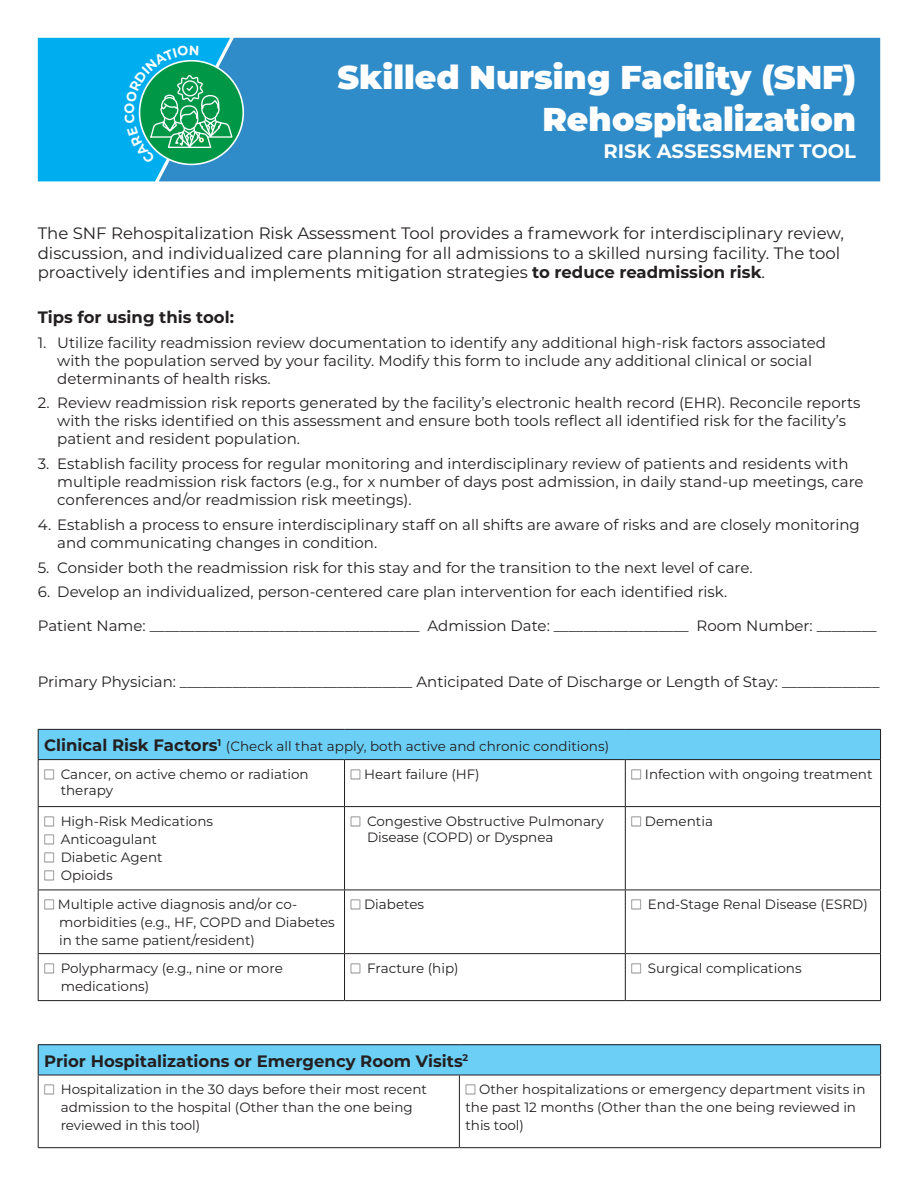
<style>
.page{position:relative;width:918px;height:1188px;background:#fff}
.page>*{position:absolute;margin:0;border:0;box-sizing:border-box;transform-origin:0 0}
.t1{font:900 33px/42px "Montserrat";color:#fff;text-align:right}
.t2{font:700 19.5px "Montserrat";color:#fff}
.t3{font:16.5px/19.8px "Montserrat";color:#231f20}
.t4{font:700 16.5px "Montserrat";color:#231f20}
.t5{font:15px/18px "Montserrat";color:#231f20}
.t6{font:13.5px/18px "Montserrat";color:#231f20}
.s1{font-weight:700}
.s2{font-weight:700;font-size:16.5px}
</style>
<div class="page">
<div style="left:38px;top:729px;width:843px;height:31px;background:#6bcff6"></div>
<hr style="left:38px;top:729px;width:307px;height:1px;background:#231f20">
<svg style="left:38px;top:730px;width:1px;height:29px"></svg>
<hr style="left:345px;top:729px;width:280px;height:1px;background:#231f20">
<hr style="left:625px;top:729px;width:256px;height:1px;background:#231f20">
<svg style="left:880px;top:730px;width:1px;height:29px"></svg>
<hr style="left:38px;top:759px;width:307px;height:1px;background:#231f20">
<hr style="left:38px;top:760px;width:1px;height:46px;background:#231f20">
<hr style="left:345px;top:759px;width:280px;height:1px;background:#231f20">
<hr style="left:344px;top:760px;width:1px;height:46px;background:#231f20">
<hr style="left:625px;top:759px;width:256px;height:1px;background:#231f20">
<hr style="left:625px;top:760px;width:1px;height:46px;background:#231f20">
<hr style="left:880px;top:760px;width:1px;height:46px;background:#231f20">
<hr style="left:38px;top:806px;width:307px;height:1px;background:#231f20">
<hr style="left:38px;top:807px;width:1px;height:83px;background:#231f20">
<hr style="left:345px;top:806px;width:280px;height:1px;background:#231f20">
<hr style="left:344px;top:807px;width:1px;height:83px;background:#231f20">
<hr style="left:625px;top:806px;width:256px;height:1px;background:#231f20">
<hr style="left:625px;top:807px;width:1px;height:83px;background:#231f20">
<hr style="left:880px;top:807px;width:1px;height:83px;background:#231f20">
<hr style="left:38px;top:890px;width:307px;height:1px;background:#231f20">
<hr style="left:38px;top:890px;width:1px;height:63px;background:#231f20">
<hr style="left:345px;top:890px;width:280px;height:1px;background:#231f20">
<hr style="left:344px;top:890px;width:1px;height:63px;background:#231f20">
<hr style="left:625px;top:890px;width:256px;height:1px;background:#231f20">
<hr style="left:625px;top:890px;width:1px;height:63px;background:#231f20">
<hr style="left:880px;top:890px;width:1px;height:63px;background:#231f20">
<hr style="left:38px;top:953px;width:307px;height:1px;background:#231f20">
<hr style="left:38px;top:954px;width:1px;height:46px;background:#231f20">
<hr style="left:345px;top:953px;width:280px;height:1px;background:#231f20">
<hr style="left:344px;top:954px;width:1px;height:46px;background:#231f20">
<hr style="left:625px;top:953px;width:256px;height:1px;background:#231f20">
<hr style="left:625px;top:954px;width:1px;height:46px;background:#231f20">
<hr style="left:880px;top:954px;width:1px;height:46px;background:#231f20">
<hr style="left:38px;top:1000px;width:307px;height:1px;background:#231f20">
<hr style="left:345px;top:1000px;width:280px;height:1px;background:#231f20">
<hr style="left:625px;top:1000px;width:256px;height:1px;background:#231f20">
<div style="left:234px;top:38px;width:646px;height:143px;background:#2f8cc9"></div>
<div style="left:140px;top:61px;width:103px;height:103px;background:#009847;border-radius:50%"></div>
<div style="left:38px;top:1045px;width:843px;height:30px;background:#6bcff6"></div>
<hr style="left:38px;top:1044px;width:421px;height:1px;background:#231f20">
<hr style="left:38px;top:1045px;width:1px;height:30px;background:#231f20">
<hr style="left:459px;top:1044px;width:422px;height:1px;background:#231f20">
<hr style="left:880px;top:1045px;width:1px;height:30px;background:#231f20">
<hr style="left:38px;top:1075px;width:421px;height:1px;background:#231f20">
<hr style="left:38px;top:1075px;width:1px;height:72px;background:#231f20">
<hr style="left:459px;top:1075px;width:422px;height:1px;background:#231f20">
<hr style="left:459px;top:1075px;width:1px;height:72px;background:#231f20">
<hr style="left:880px;top:1075px;width:1px;height:72px;background:#231f20">
<hr style="left:38px;top:1147px;width:421px;height:1px;background:#231f20">
<hr style="left:459px;top:1147px;width:422px;height:1px;background:#231f20">
<svg style="left:38px;top:38px;width:196px;height:144px"></svg>
<p class="t1" style="left:337px;top:54px;width:520px">Skilled Nursing Facility (SNF)<br>Rehospitalization</p>
<p class="t2" style="left:604px;top:137px;width:254px">RISK ASSESSMENT TOOL</p>
<p class="t3" style="left:38px;top:222px;width:808px">The SNF Rehospitalization Risk Assessment Tool provides a framework for interdisciplinary review, discussion, and individualized care planning for all admissions to a skilled nursing facility. The tool proactively identifies and implements mitigation strategies <span class="s1">to reduce readmission risk</span>.</p>
<p class="t4" style="left:38px;top:305px;width:198px">Tips for using this tool:</p>
<p class="t5" style="left:57px;top:333px;width:770px;text-indent:-20px">1. Utilize facility readmission review documentation to identify any additional high-risk factors associated with the population served by your facility. Modify this form to include any additional clinical or social determinants of health risks.</p>
<p class="t5" style="left:57px;top:394px;width:805px;text-indent:-20px">2. Review readmission risk reports generated by the facility’s electronic health record (EHR). Reconcile reports with the risks identified on this assessment and ensure both tools reflect all identified risk for the facility’s patient and resident population.</p>
<p class="t5" style="left:57px;top:454px;width:808px;text-indent:-20px">3. Establish facility process for regular monitoring and interdisciplinary review of patients and residents with multiple readmission risk factors (e.g., for x number of days post admission, in daily stand-up meetings, care conferences and/or readmission risk meetings).</p>
<p class="t5" style="left:57px;top:515px;width:804px;text-indent:-20px">4. Establish a process to ensure interdisciplinary staff on all shifts are aware of risks and are closely monitoring and communicating changes in condition.</p>
<p class="t5" style="left:38px;top:558px;width:716px">5. Consider both the readmission risk for this stay and for the transition to the next level of care.</p>
<p class="t5" style="left:38px;top:583px;width:691px">6. Develop an individualized, person-centered care plan intervention for each identified risk.</p>
<p class="t5" style="left:38px;top:616px;width:840px">Patient Name: ____________________________________ Admission Date: __________________ Room Number: ________</p>
<p class="t5" style="left:38px;top:672px;width:843px">Primary Physician: _______________________________ Anticipated Date of Discharge or Length of Stay: _____________</p>
<p class="t6" style="left:44px;top:737px;width:566px"><span class="s2">Clinical Risk Factors</span><sup>1</sup> (Check all that apply, both active and chronic conditions)</p>
<p class="t6" style="left:61px;top:765px;width:250px;line-height:16.2px">Cancer, on active chemo or radiation therapy</p>
<p class="t6" style="left:364px;top:764px;width:117px">Heart failure (HF)</p>
<p class="t6" style="left:645px;top:764px;width:229px">Infection with ongoing treatment</p>
<p class="t6" style="left:61px;top:811px;width:154px">High-Risk Medications</p>
<p class="t6" style="left:61px;top:829px;width:98px">Anticoagulant</p>
<p class="t6" style="left:61px;top:847px;width:103px">Diabetic Agent</p>
<p class="t6" style="left:61px;top:865px;width:53px">Opioids</p>
<p class="t6" style="left:367px;top:812px;width:238px;line-height:16.2px">Congestive Obstructive Pulmonary<br>Disease (COPD) or Dyspnea</p>
<p class="t6" style="left:645px;top:811px;width:70px">Dementia</p>
<p class="t6" style="left:58px;top:895px;width:278px">Multiple active diagnosis and/or co&shy;morbidities (e.g., HF, COPD and Diabetes in the same patient/resident)</p>
<p class="t6" style="left:364px;top:895px;width:62px">Diabetes</p>
<p class="t6" style="left:648px;top:895px;width:222px">End-Stage Renal Disease (ESRD)</p>
<p class="t6" style="left:61px;top:958px;width:224px">Polypharmacy (e.g., nine or more medications)</p>
<p class="t6" style="left:367px;top:958px;width:93px">Fracture (hip)</p>
<p class="t6" style="left:648px;top:958px;width:155px">Surgical complications</p>
<p class="t4" style="left:44px;top:1049px;width:426px">Prior Hospitalizations or Emergency Room Visits<sup>2</sup></p>
<p class="t6" style="left:61px;top:1080px;width:368px">Hospitalization in the 30 days before their most recent admission to the hospital (Other than the one being reviewed in this tool)</p>
<p class="t6" style="left:465px;top:1080px;width:402px;text-indent:14px">Other hospitalizations or emergency department visits in the past 12 months (Other than the one being reviewed in this tool)</p>
</div>
